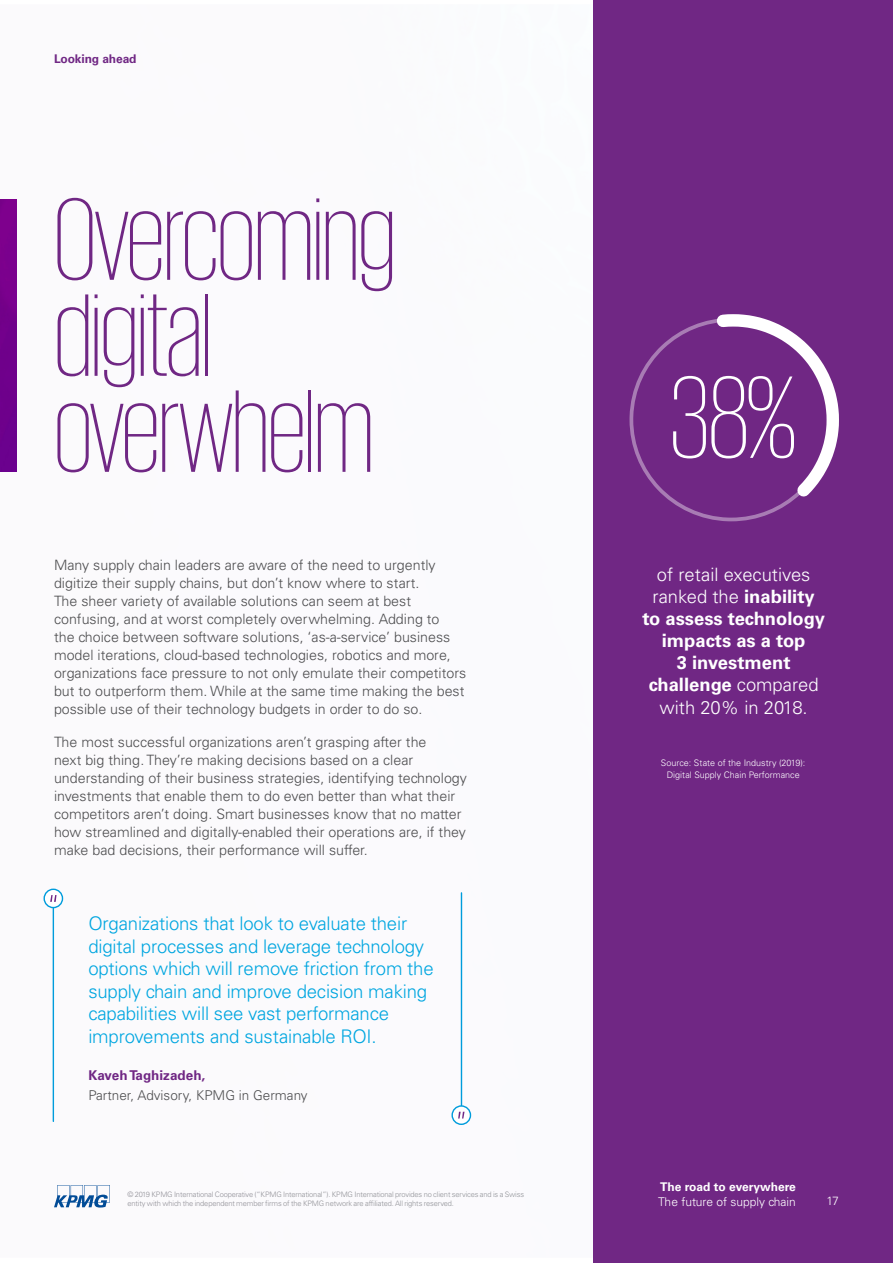
<style>
.page{position:relative;width:893px;height:1263px;background:#fff}
.page>*{position:absolute;margin:0;border:0;box-sizing:border-box;transform-origin:0 0}
.t1{font:200 120px/96px "KPMG";letter-spacing:-.01em;color:#702784}
.t2{font:200 120px "KPMG";color:#fff}
.t3{font:300 18.75px/22.5px "Univers LT Std";letter-spacing:-.01em;color:#00a6e0}
.t4{font:700 18.45px/22px "Univers LT Std";color:#fff;text-align:center}
.t5{font:300 14.25px/18px "Univers LT Std";color:#4d4d4f}
.t6{font:300 13.5px "Univers LT Std";color:#4d4d4f}
.t7{font:700 13.5px "Univers LT Std";color:#702784}
.t8{font:300 12px "Univers LT Std";color:#fff}
.t9{font:700 12px "Univers LT Std";color:#fff}
.t10{font:700 12px "Univers LT Std";letter-spacing:-.01em;color:#702784}
.t11{font:300 9px/12px "Univers LT Std";color:#fff;text-align:center}
.t12{font:300 7.5px/9px "Univers LT Std";letter-spacing:-.02em;color:#939598}
.s1{font-weight:300}
</style>
<div class="page">
<img style="left:0;top:199px;width:17px;height:273px">
<hr style="left:461px;top:893px;width:1px;height:231px;background:#009cdc">
<hr style="left:53px;top:890px;width:1px;height:231px;background:#009cdc">
<svg style="left:44px;top:889px;width:18px;height:18px"></svg>
<div style="left:43px;top:888px;width:20px;height:20px;border:1px solid #009cdc;border-radius:50%"></div>
<svg style="left:50px;top:895px;width:7px;height:7px"></svg>
<svg style="left:452px;top:1106px;width:18px;height:18px"></svg>
<div style="left:451px;top:1105px;width:20px;height:20px;border:1px solid #009cdc;border-radius:50%"></div>
<svg style="left:458px;top:1112px;width:6px;height:6px"></svg>
<div style="left:593px;top:0;width:300px;height:1263px;background:#702784"></div>
<svg style="left:629px;top:314px;width:210px;height:207px"></svg>
<p class="t10" style="left:54px;top:52px;width:84px">Looking ahead</p>
<h1 class="t1" style="left:54px;top:189px;width:343px">Overcoming digital overwhelm</h1>
<p class="t5" style="left:54px;top:556px;width:414px">Many supply chain leaders are aware of the need to urgently digitize their supply chains, but don’t know where to start.<br>The sheer variety of available solutions can seem at best confusing, and at worst completely overwhelming. Adding to<br>the choice between software solutions, ‘as-a-service’ business model iterations, cloud-based technologies, robotics and more, organizations face pressure to not only emulate their competitors but to outperform them. While at the same time making the best possible use of their technology budgets in order to do so.</p>
<p class="t5" style="left:54px;top:733px;width:414px">The most successful organizations aren’t grasping after the<br>next big thing. They’re making decisions based on a clear understanding of their business strategies, identifying technology investments that enable them to do even better than what their competitors aren’t doing. Smart businesses know that no matter how streamlined and digitally-enabled their operations are, if they make bad decisions, their performance will suffer.</p>
<p class="t3" style="left:88px;top:912px;width:347px">Organizations that look to evaluate their digital processes and leverage technology options which will remove friction from the supply chain and improve decision making capabilities will see vast performance improvements and sustainable ROI.</p>
<p class="t7" style="left:88px;top:1067px;width:118px">Kaveh Taghizadeh,</p>
<p class="t6" style="left:88px;top:1087px;width:221px">Partner, Advisory, KPMG in Germany</p>
<p class="t12" style="left:127px;top:1190px;width:398px">© 2019 KPMG International Cooperative (“KPMG International”). KPMG International provides no client services and is a Swiss entity with which the independent member firms of the KPMG network are affiliated. All rights reserved.</p>
<h1 class="t2" style="left:670px;top:360px;width:128px">38%</h1>
<p class="t4" style="left:642px;top:564px;width:184px"><span class="s1">of retail executives ranked the</span> inability to assess technology impacts as a top<br>3 investment challenge <span class="s1">compared with 20% in 2018.</span></p>
<p class="t11" style="left:661px;top:757px;width:146px">Source: State of the Industry (2019):<br>Digital Supply Chain Performance</p>
<p class="t9" style="left:660px;top:1179px;width:137px">The road to everywhere</p>
<p class="t8" style="left:658px;top:1194px;width:139px">The future of supply chain</p>
<p class="t8" style="left:826px;top:1194px;width:14px">17</p>
</div>
